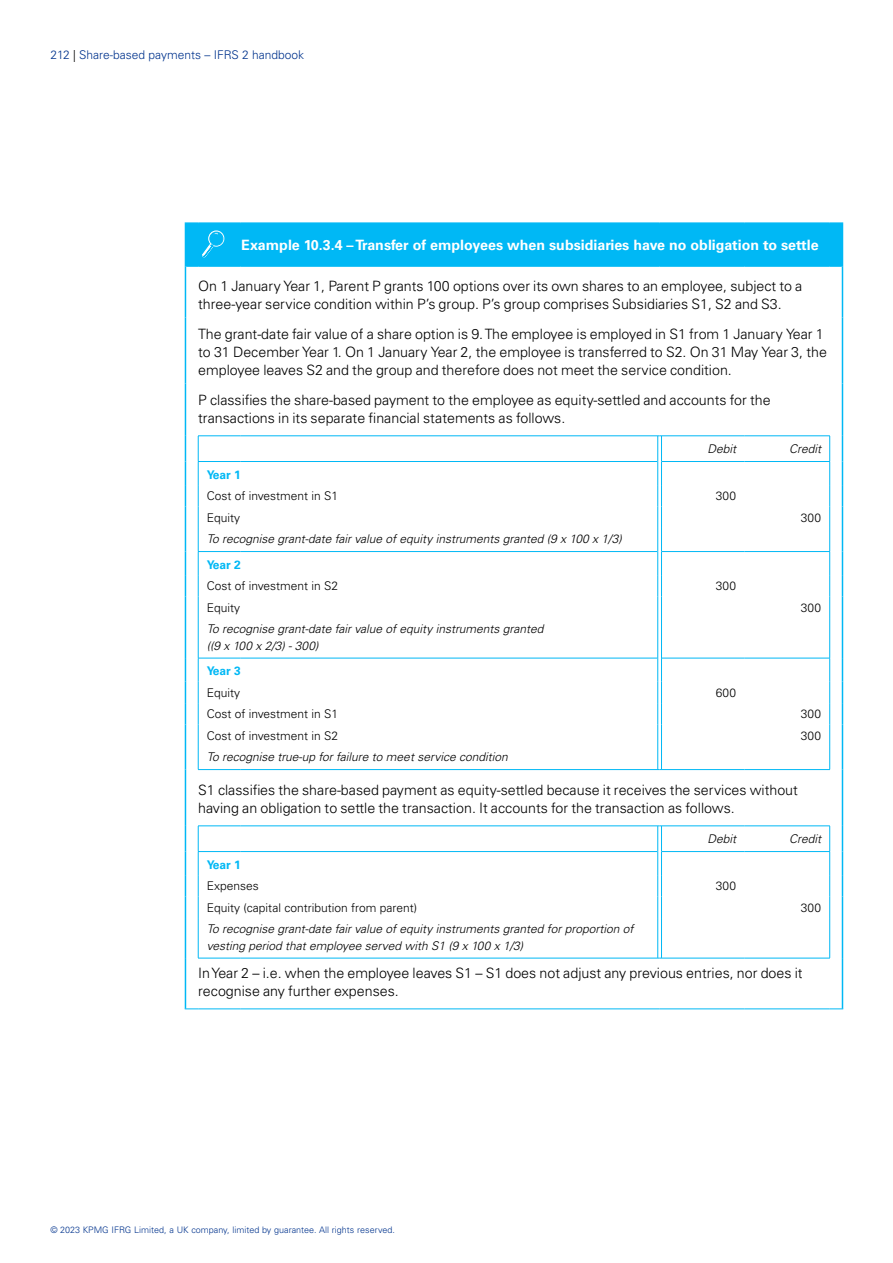
<style>
.page{position:relative;width:893px;height:1263px;background:#fff}
.page>*{position:absolute;margin:0;border:0;box-sizing:border-box;transform-origin:0 0}
.Bodycopy_9_5pt{font:300 14.25px/18px "Univers LT Std";color:#000}
.Example_Heading{font:700 14.25px "Univers LT Std";color:#fff}
.Journal_copy_2{font:italic 300 12px/16.5px "Univers LT Std";color:#000}
.Journal_copy_2-2{font:300 12px "Univers LT Std";color:#000}
.t1{font:300 12px "Univers LT Std";color:#00338d}
.Journal_copy_2-3{font:700 12px "Univers LT Std";color:#00b8f5}
.t2{font:300 9px "Univers LT Std";color:#00338d}
.s1{color:#000}
</style>
<div class="page">
<hr style="left:185px;top:266px;width:1px;height:52px;background:#00b8f5">
<hr style="left:842px;top:266px;width:1px;height:52px;background:#00b8f5">
<hr style="left:185px;top:318px;width:1px;height:66px;background:#00b8f5">
<hr style="left:842px;top:318px;width:1px;height:66px;background:#00b8f5">
<hr style="left:185px;top:384px;width:1px;height:52px;background:#00b8f5">
<hr style="left:842px;top:384px;width:1px;height:52px;background:#00b8f5">
<hr style="left:198px;top:436px;width:43px;height:1px;background:#00b8f5">
<hr style="left:241px;top:436px;width:419px;height:1px;background:#00b8f5">
<hr style="left:660px;top:436px;width:85px;height:1px;background:#00b8f5">
<hr style="left:745px;top:436px;width:85px;height:1px;background:#00b8f5">
<hr style="left:198px;top:461px;width:43px;height:1px;background:#00b8f5">
<hr style="left:241px;top:461px;width:416px;height:1px;background:#00b8f5">
<hr style="left:662px;top:461px;width:83px;height:1px;background:#00b8f5">
<hr style="left:745px;top:461px;width:85px;height:1px;background:#00b8f5">
<hr style="left:198px;top:551px;width:43px;height:1px;background:#00b8f5">
<hr style="left:241px;top:551px;width:416px;height:1px;background:#00b8f5">
<hr style="left:662px;top:551px;width:83px;height:1px;background:#00b8f5">
<hr style="left:745px;top:551px;width:85px;height:1px;background:#00b8f5">
<svg style="left:185px;top:436px;width:1px;height:182px"></svg>
<svg style="left:198px;top:436px;width:1px;height:182px"></svg>
<svg style="left:829px;top:436px;width:1px;height:182px"></svg>
<svg style="left:842px;top:436px;width:1px;height:182px"></svg>
<hr style="left:185px;top:618px;width:1px;height:40px;background:#00b8f5">
<hr style="left:198px;top:618px;width:1px;height:40px;background:#00b8f5">
<hr style="left:829px;top:618px;width:1px;height:40px;background:#00b8f5">
<hr style="left:842px;top:618px;width:1px;height:40px;background:#00b8f5">
<hr style="left:198px;top:658px;width:43px;height:1px;background:#00b8f5">
<hr style="left:241px;top:658px;width:416px;height:1px;background:#00b8f5">
<hr style="left:662px;top:658px;width:83px;height:1px;background:#00b8f5">
<hr style="left:745px;top:658px;width:85px;height:1px;background:#00b8f5">
<svg style="left:185px;top:658px;width:1px;height:111px"></svg>
<svg style="left:198px;top:658px;width:1px;height:111px"></svg>
<svg style="left:829px;top:658px;width:1px;height:111px"></svg>
<svg style="left:842px;top:658px;width:1px;height:111px"></svg>
<hr style="left:185px;top:769px;width:1px;height:57px;background:#00b8f5">
<hr style="left:198px;top:769px;width:43px;height:1px;background:#00b8f5">
<hr style="left:241px;top:769px;width:419px;height:1px;background:#00b8f5">
<hr style="left:660px;top:769px;width:85px;height:1px;background:#00b8f5">
<hr style="left:745px;top:769px;width:85px;height:1px;background:#00b8f5">
<hr style="left:842px;top:769px;width:1px;height:57px;background:#00b8f5">
<hr style="left:198px;top:826px;width:43px;height:1px;background:#00b8f5">
<hr style="left:241px;top:826px;width:419px;height:1px;background:#00b8f5">
<hr style="left:660px;top:826px;width:85px;height:1px;background:#00b8f5">
<hr style="left:745px;top:826px;width:85px;height:1px;background:#00b8f5">
<hr style="left:198px;top:851px;width:43px;height:1px;background:#00b8f5">
<hr style="left:241px;top:851px;width:416px;height:1px;background:#00b8f5">
<hr style="left:662px;top:851px;width:83px;height:1px;background:#00b8f5">
<hr style="left:745px;top:851px;width:85px;height:1px;background:#00b8f5">
<svg style="left:185px;top:826px;width:1px;height:92px"></svg>
<svg style="left:198px;top:826px;width:1px;height:92px"></svg>
<svg style="left:829px;top:826px;width:1px;height:92px"></svg>
<svg style="left:842px;top:826px;width:1px;height:92px"></svg>
<hr style="left:185px;top:918px;width:1px;height:40px;background:#00b8f5">
<hr style="left:198px;top:918px;width:1px;height:40px;background:#00b8f5">
<hr style="left:829px;top:918px;width:1px;height:40px;background:#00b8f5">
<hr style="left:842px;top:918px;width:1px;height:40px;background:#00b8f5">
<hr style="left:185px;top:958px;width:1px;height:51px;background:#00b8f5">
<hr style="left:198px;top:958px;width:43px;height:1px;background:#00b8f5">
<hr style="left:241px;top:958px;width:419px;height:1px;background:#00b8f5">
<hr style="left:660px;top:958px;width:85px;height:1px;background:#00b8f5">
<hr style="left:745px;top:958px;width:85px;height:1px;background:#00b8f5">
<hr style="left:842px;top:958px;width:1px;height:51px;background:#00b8f5">
<svg style="left:185px;top:1009px;width:13px;height:1px"></svg>
<hr style="left:198px;top:1009px;width:43px;height:1px;background:#00b8f5">
<hr style="left:241px;top:1009px;width:419px;height:1px;background:#00b8f5">
<hr style="left:660px;top:1009px;width:85px;height:1px;background:#00b8f5">
<hr style="left:745px;top:1009px;width:85px;height:1px;background:#00b8f5">
<svg style="left:830px;top:1009px;width:13px;height:1px"></svg>
<svg style="left:657px;top:436px;width:5px;height:182px"></svg>
<hr style="left:657px;top:618px;width:1px;height:40px;background:#00b8f5">
<hr style="left:661px;top:618px;width:1px;height:40px;background:#00b8f5">
<svg style="left:657px;top:658px;width:5px;height:111px"></svg>
<svg style="left:657px;top:826px;width:5px;height:92px"></svg>
<hr style="left:657px;top:918px;width:1px;height:40px;background:#00b8f5">
<hr style="left:661px;top:918px;width:1px;height:40px;background:#00b8f5">
<div style="left:185px;top:222px;width:658px;height:45px;background:#00b8f5"></div>
<p class="t1" style="left:50px;top:48px;width:255px">212 <span class="s1">|</span> Share-based payments – IFRS 2 handbook</p>
<p class="Example_Heading" style="left:241px;top:236px;width:579px">Example 10.3.4 – Transfer of employees when subsidiaries have no obligation to settle</p>
<p class="Bodycopy_9_5pt" style="left:198px;top:277px;width:606px">On 1 January Year 1, Parent P grants 100 options over its own shares to an employee, subject to a three-year service condition within P’s group. P’s group comprises Subsidiaries S1, S2 and S3.</p>
<p class="Bodycopy_9_5pt" style="left:198px;top:325px;width:630px">The grant-date fair value of a share option is 9. The employee is employed in S1 from 1 January Year 1 to 31 December Year 1. On 1 January Year 2, the employee is transferred to S2. On 31 May Year 3, the employee leaves S2 and the group and therefore does not meet the service condition.</p>
<p class="Bodycopy_9_5pt" style="left:198px;top:391px;width:574px">P classifies the share-based payment to the employee as equity-settled and accounts for the transactions in its separate financial statements as follows.</p>
<p class="Journal_copy_2" style="left:707px;top:441px;width:30px">Debit</p>
<p class="Journal_copy_2" style="left:789px;top:441px;width:34px">Credit</p>
<p class="Journal_copy_2-3" style="left:207px;top:467px;width:36px">Year 1</p>
<p class="Journal_copy_2-2" style="left:207px;top:489px;width:133px">Cost of investment in S1</p>
<p class="Journal_copy_2-2" style="left:716px;top:489px;width:22px">300</p>
<p class="Journal_copy_2-2" style="left:207px;top:510px;width:35px">Equity</p>
<p class="Journal_copy_2-2" style="left:801px;top:510px;width:22px">300</p>
<p class="Journal_copy_2" style="left:207px;top:531px;width:416px">To recognise grant-date fair value of equity instruments granted (9 x 100 x 1/3)</p>
<p class="Journal_copy_2-3" style="left:207px;top:557px;width:36px">Year 2</p>
<p class="Journal_copy_2-2" style="left:207px;top:579px;width:133px">Cost of investment in S2</p>
<p class="Journal_copy_2-2" style="left:716px;top:579px;width:22px">300</p>
<p class="Journal_copy_2-2" style="left:207px;top:600px;width:35px">Equity</p>
<p class="Journal_copy_2-2" style="left:801px;top:600px;width:22px">300</p>
<p class="Journal_copy_2" style="left:207px;top:621px;width:338px">To recognise grant-date fair value of equity instruments granted ((9 x 100 x 2/3) - 300)</p>
<p class="Journal_copy_2-3" style="left:207px;top:664px;width:36px">Year 3</p>
<p class="Journal_copy_2-2" style="left:207px;top:685px;width:35px">Equity</p>
<p class="Journal_copy_2-2" style="left:716px;top:685px;width:22px">600</p>
<p class="Journal_copy_2-2" style="left:207px;top:707px;width:133px">Cost of investment in S1</p>
<p class="Journal_copy_2-2" style="left:801px;top:707px;width:22px">300</p>
<p class="Journal_copy_2-2" style="left:207px;top:728px;width:133px">Cost of investment in S2</p>
<p class="Journal_copy_2-2" style="left:801px;top:728px;width:22px">300</p>
<p class="Journal_copy_2" style="left:207px;top:749px;width:303px">To recognise true-up for failure to meet service condition</p>
<p class="Bodycopy_9_5pt" style="left:198px;top:781px;width:601px">S1 classifies the share-based payment as equity-settled because it receives the services without having an obligation to settle the transaction. It accounts for the transaction as follows.</p>
<p class="Journal_copy_2" style="left:707px;top:831px;width:30px">Debit</p>
<p class="Journal_copy_2" style="left:789px;top:831px;width:34px">Credit</p>
<p class="Journal_copy_2-3" style="left:207px;top:857px;width:36px">Year 1</p>
<p class="Journal_copy_2-2" style="left:207px;top:879px;width:54px">Expenses</p>
<p class="Journal_copy_2-2" style="left:716px;top:879px;width:22px">300</p>
<p class="Journal_copy_2-2" style="left:207px;top:900px;width:212px">Equity (capital contribution from parent)</p>
<p class="Journal_copy_2-2" style="left:801px;top:900px;width:22px">300</p>
<p class="Journal_copy_2" style="left:207px;top:921px;width:428px">To recognise grant-date fair value of equity instruments granted for proportion of vesting period that employee served with S1 (9 x 100 x 1/3)</p>
<p class="Bodycopy_9_5pt" style="left:198px;top:964px;width:606px">In Year 2 – i.e. when the employee leaves S1 – S1 does not adjust any previous entries, nor does it recognise any further expenses.</p>
<p class="t2" style="left:50px;top:1224px;width:346px">© 2023 KPMG IFRG Limited, a UK company, limited by guarantee. All rights reserved.</p>
</div>
